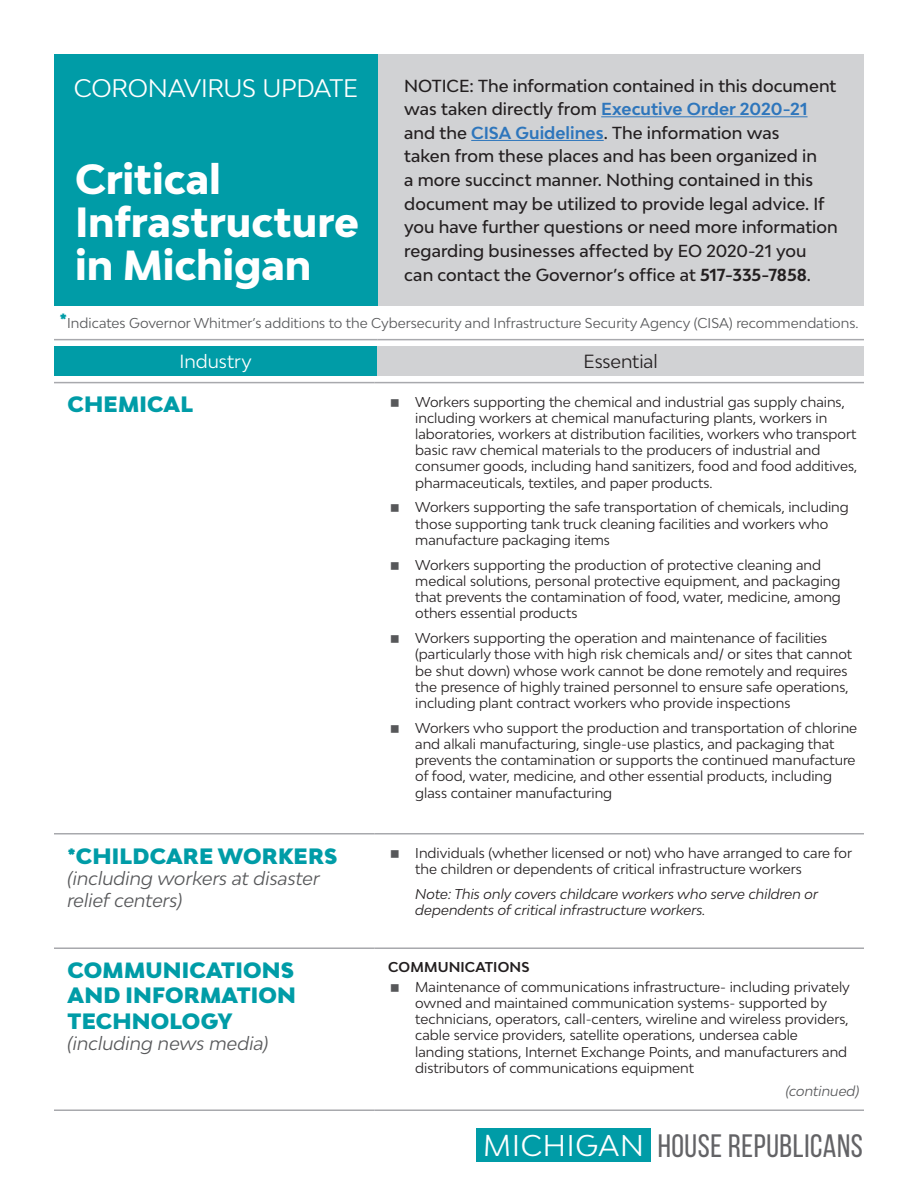
<style>
.page{position:relative;width:918px;height:1188px;background:#fff}
.page>*{position:absolute;margin:0;border:0;box-sizing:border-box;transform-origin:0 0}
.t1{font:800 39.9px/43px "Bw Modelica";letter-spacing:-.005em;color:#fff}
.contact{font:32.4px "Bebas Neue";letter-spacing:.015em;color:#636366}
.t2{font:28.35px "Bw Modelica";letter-spacing:.03em;color:#fff}
.t3{font:24px "Bw Modelica";letter-spacing:-.015em;color:#fff}
.heading{font:900 21px/25.2px "Bw Modelica";letter-spacing:.01em;color:#009ca7;text-align:justify}
.subhead{font:italic 18px/21.6px "Bw Modelica";color:#57585a}
.t4{font:18px "Bw Modelica";letter-spacing:-.005em;color:#231f20}
.t5{font:18px "Bw Modelica";color:#fff}
.t6{font:500 16.5px/23.7px "Bw Modelica";color:#231f20}
.t7{font:13.5px/16.2px "Bw Modelica";color:#231f20}
.t8{font:13.5px "Bw Modelica";color:#57585a}
.note{font:italic 13.5px/16.2px "Bw Modelica";color:#231f20}
.sub_essential{font:700 13.5px "Bw Modelica";letter-spacing:.01em;color:#231f20}
.t9{font:italic 13.5px "Bw Modelica";color:#57585a}
.s1{font-weight:700;color:#2e76bc}
.s2{font-weight:700}
.s3{font-weight:800;font-size:19.5px;color:#009ca7}
</style>
<div class="page">
<div style="left:54px;top:54px;width:810px;height:252px;background:#d1d2d4"></div>
<div style="left:54px;top:54px;width:324px;height:252px;background:#009ca7"></div>
<hr style="left:601px;top:116px;width:207px;height:1px;background:#2e76bc">
<hr style="left:471px;top:140px;width:133px;height:1px;background:#2e76bc">
<hr style="left:54px;top:833px;width:321px;height:2px;background:#a8a9ad">
<hr style="left:375px;top:833px;width:489px;height:2px;background:#a8a9ad">
<hr style="left:54px;top:947px;width:321px;height:2px;background:#a8a9ad">
<hr style="left:375px;top:947px;width:489px;height:2px;background:#a8a9ad">
<hr style="left:54px;top:382px;width:321px;height:1px;background:#a8a9ad">
<hr style="left:375px;top:382px;width:489px;height:1px;background:#a8a9ad">
<hr style="left:54px;top:1109px;width:321px;height:2px;background:#a8a9ad">
<hr style="left:375px;top:1109px;width:489px;height:2px;background:#a8a9ad">
<div style="left:54px;top:346px;width:323px;height:30px;background:#009ca7"></div>
<div style="left:377px;top:346px;width:487px;height:30px;background:#d1d2d4"></div>
<hr style="left:54px;top:339px;width:323px;height:1px;background:#a8a9ad">
<hr style="left:377px;top:339px;width:487px;height:1px;background:#a8a9ad">
<div style="left:477px;top:1129px;width:174px;height:33px;background:#009ca7"></div>
<p class="t3" style="left:74px;top:73px;width:286px">CORONAVIRUS UPDATE</p>
<p class="t1" style="left:75px;top:157px;width:285px">Critical<br>Infrastructure in Michigan</p>
<p class="t6" style="left:404px;top:73px;width:435px">NOTICE: The information contained in this document was taken directly from <span class="s1">Executive Order 2020‑21 </span>and the <span class="s1">CISA Guidelines</span>. The information was<br>taken from these places and has been organized in<br>a more succinct manner. Nothing contained in this document may be utilized to provide legal advice. If you have further questions or need more information regarding businesses affected by EO 2020-21 you can contact the Governor’s office at <span class="s2">517-335-7858</span>.</p>
<p class="t8" style="left:60px;top:315px;width:800px"><span class="s3">*</span>Indicates Governor Whitmer’s additions to the Cybersecurity and Infrastructure Security Agency (CISA) recommendations.</p>
<p class="t5" style="left:180px;top:350px;width:74px">Industry</p>
<p class="t4" style="left:584px;top:350px;width:76px">Essential</p>
<p class="heading" style="left:68px;top:392px;width:127px">CHEMICAL</p>
<p class="t7" style="left:415px;top:393px;width:444px">Workers supporting the chemical and industrial gas supply chains, including workers at chemical manufacturing plants, workers in laboratories, workers at distribution facilities, workers who transport basic raw chemical materials to the producers of industrial and consumer goods, including hand sanitizers, food and food additives, pharmaceuticals, textiles, and paper products.</p>
<p class="t7" style="left:415px;top:499px;width:435px">Workers supporting the safe transportation of chemicals, including those supporting tank truck cleaning facilities and workers who manufacture packaging items</p>
<p class="t7" style="left:415px;top:556px;width:427px">Workers supporting the production of protective cleaning and medical solutions, personal protective equipment, and packaging that prevents the contamination of food, water, medicine, among others essential products</p>
<p class="t7" style="left:415px;top:630px;width:438px">Workers supporting the operation and maintenance of facilities (particularly those with high risk chemicals and/ or sites that cannot be shut down) whose work cannot be done remotely and requires the presence of highly trained personnel to ensure safe operations, including plant contract workers who provide inspections</p>
<p class="t7" style="left:415px;top:719px;width:443px">Workers who support the production and transportation of chlorine and alkali manufacturing, single-use plastics, and packaging that prevents the contamination or supports the continued manufacture of food, water, medicine, and other essential products, including glass container manufacturing</p>
<p class="heading" style="left:68px;top:843px;width:272px">*CHILDCARE WORKERS</p>
<p class="subhead" style="left:68px;top:867px;width:254px">(including workers at disaster relief centers)</p>
<p class="heading" style="left:68px;top:957px;width:230px">COMMUNICATIONS AND INFORMATION TECHNOLOGY</p>
<p class="subhead" style="left:68px;top:1032px;width:203px">(including news media)</p>
<p class="t7" style="left:415px;top:844px;width:438px">Individuals (whether licensed or not) who have arranged to care for the children or dependents of critical infrastructure workers</p>
<p class="note" style="left:415px;top:885px;width:404px">Note: This only covers childcare workers who serve children or dependents of critical infrastructure workers.</p>
<p class="sub_essential" style="left:388px;top:958px;width:143px">COMMUNICATIONS</p>
<p class="t7" style="left:415px;top:978px;width:436px">Maintenance of communications infrastructure- including privately owned and maintained communication systems- supported by technicians, operators, call-centers, wireline and wireless providers, cable service providers, satellite operations, undersea cable landing stations, Internet Exchange Points, and manufacturers and distributors of communications equipment</p>
<p class="t9" style="left:786px;top:1083px;width:75px">(continued)</p>
<p class="t2" style="left:483px;top:1127px;width:162px">MICHIGAN</p>
<p class="contact" style="left:658px;top:1129px;width:207px">HOUSE REPUBLICANS</p>
</div>
